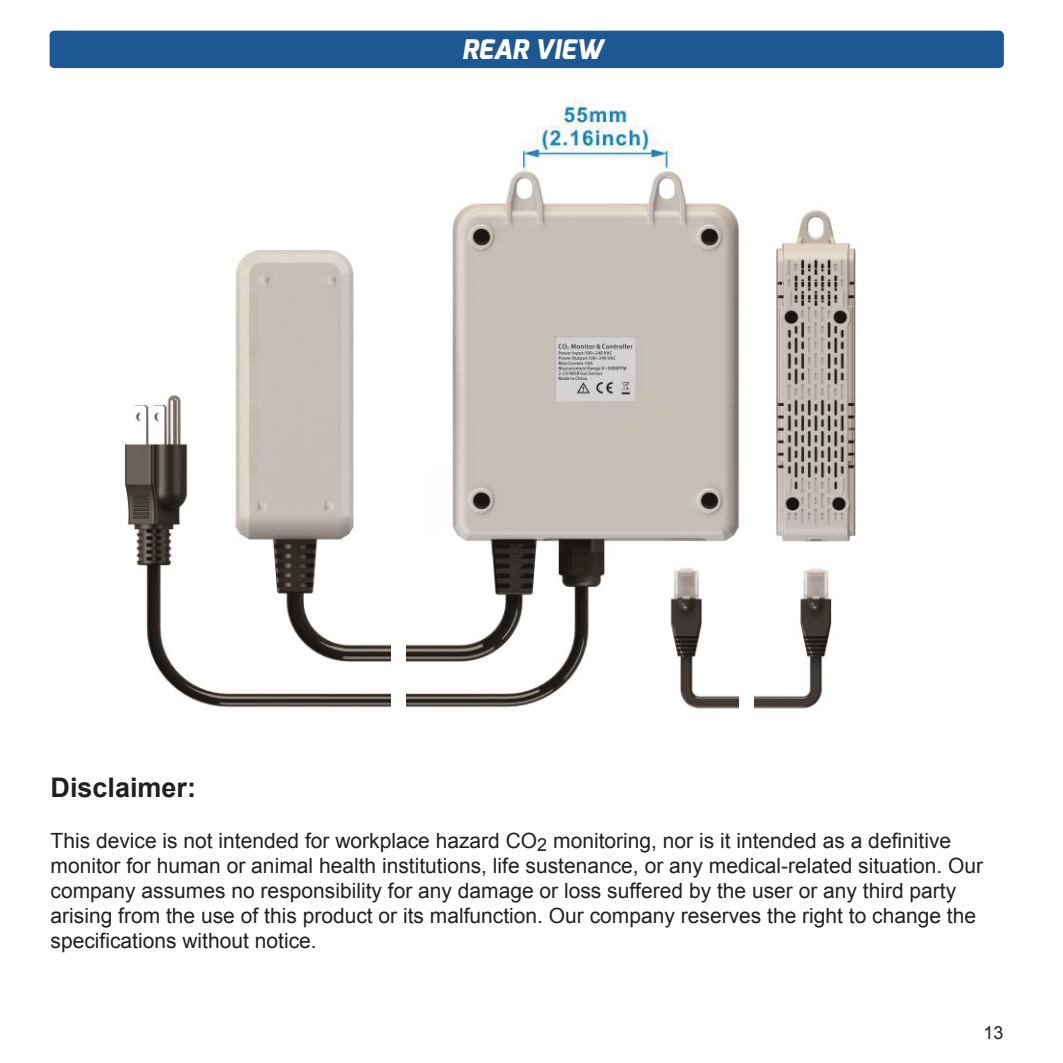
<style>
.page{position:relative;width:1063px;height:1063px;background:#fff}
.page>*{position:absolute;margin:0;border:0;box-sizing:border-box;transform-origin:0 0}
.t1{font:700 27px "Arial";color:#231f20}
.t2{font:italic 800 27px "Exo";color:#fff}
.t3{font:21px/25.2px "Arial";color:#231f20}
.t4{font:18px "Arial";color:#231f20}
</style>
<div class="page">
<div style="left:50px;top:31px;width:954px;height:37px;background:#1d5895;border-radius:5px"></div>
<img style="left:124px;top:99px;width:734px;height:610px">
<div style="left:391px;top:632px;width:14px;height:88px;background:#fff"></div>
<div style="left:739px;top:686px;width:14px;height:34px;background:#fff"></div>
<p class="t2" style="left:462px;top:32px;width:143px">REAR VIEW</p>
<p class="t1" style="left:51px;top:770px;width:147px">Disclaimer:</p>
<p class="t3" style="left:51px;top:828px;width:934px">This device is not intended for workplace hazard CO<sub>2</sub> monitoring, nor is it intended as a definitive monitor for human or animal health institutions, life sustenance, or any medical-related situation. Our company assumes no responsibility for any damage or loss suffered by the user or any third party arising from the use of this product or its malfunction. Our company reserves the right to change the specifications without notice.</p>
<p class="t4" style="left:983px;top:1021px;width:22px">13</p>
</div>
